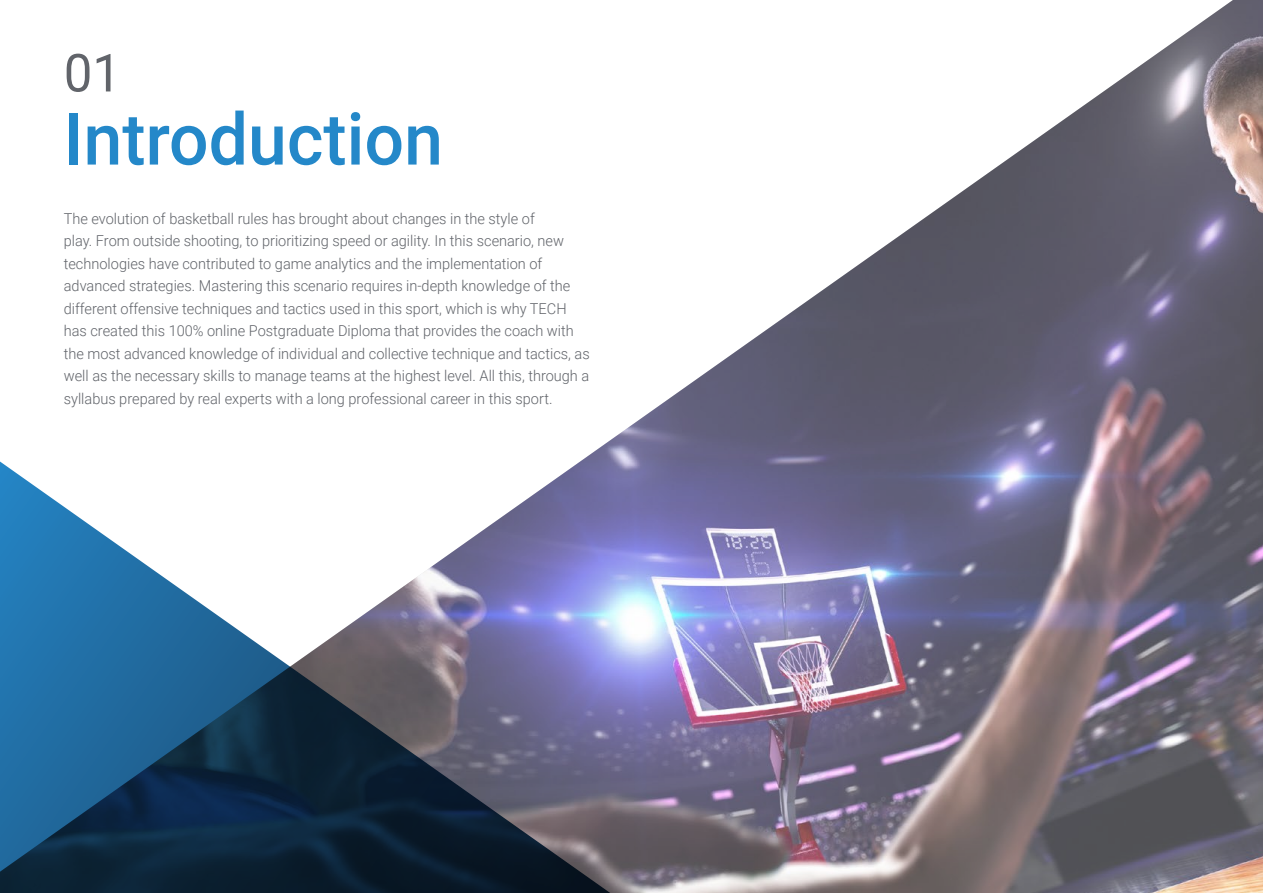
<style>
.page{position:relative;width:1263px;height:893px;background:#fff}
.page>*{position:absolute;margin:0;border:0;box-sizing:border-box;transform-origin:0 0}
.t1{font:500 72px "Roboto";color:#2488c9}
.t2{font:52.5px "Roboto";color:#61646a}
.t3{font:300 15px/22.5px "Roboto";color:#61646a}
</style>
<div class="page">
<img style="left:602px;top:0;width:661px;height:893px">
<svg style="left:0;top:446px;width:640px;height:447px"></svg>
<h2 class="t2" style="left:64px;top:36px;width:59px">01</h2>
<h1 class="t1" style="left:64px;top:89px;width:381px">Introduction</h1>
<p class="t3" style="left:64px;top:207px;width:527px">The evolution of basketball rules has brought about changes in the style of<br>play. From outside shooting, to prioritizing speed or agility. In this scenario, new technologies have contributed to game analytics and the implementation of advanced strategies. Mastering this scenario requires in-depth knowledge of the different offensive techniques and tactics used in this sport, which is why TECH has created this 100% online Postgraduate Diploma that provides the coach with the most advanced knowledge of individual and collective technique and tactics, as well as the necessary skills to manage teams at the highest level. All this, through a syllabus prepared by real experts with a long professional career in this sport.</p>
</div>
